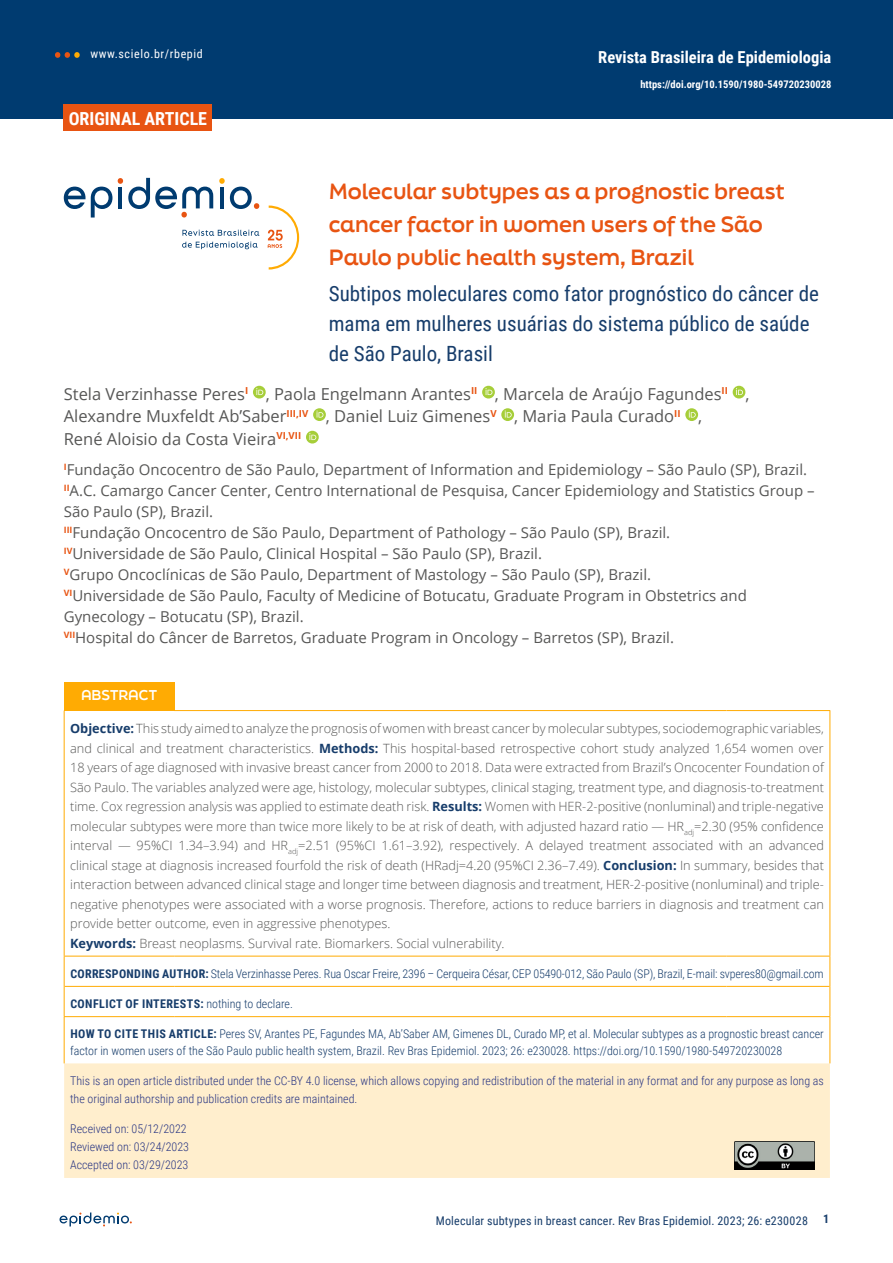
<style>
.page{position:relative;width:893px;height:1263px;background:#fff}
.page>*{position:absolute;margin:0;border:0;box-sizing:border-box;transform-origin:0 0}
.t1{font:21px/30px "Roboto Condensed";color:#173d6b}
.t2{font:700 21px/33px "Final Six";color:#e85412}
.t3{font:700 18px "Roboto Condensed";color:#fff}
.t4{font:16.5px/22.5px "Open Sans";color:#575756}
.t5{font:700 16.5px "Roboto Condensed";color:#fff}
.t6{font:15px/21px "Open Sans";color:#575756}
.t7{font:700 13.5px "Final Six";color:#fff}
.t8{font:300 12.75px/19.5px "Open Sans";color:#575756}
.t9{font:300 12px/16.5px "Roboto Condensed";color:#173d6b}
.t10{font:300 12px/18px "Roboto Condensed";color:#283583}
.t11{font:12px "Roboto Condensed";letter-spacing:.02em;color:#173d6b}
.t12{font:700 12px "Roboto Condensed";letter-spacing:.035em;color:#173d6b}
.t13{font:12px "Roboto Condensed";letter-spacing:.05em;color:#fff}
.t14{font:700 10.5px "Roboto Condensed";color:#fff}
.s1{font-weight:700;color:#173d6b}
.s2{font-weight:700}
.s3{font-weight:300}
</style>
<div class="page">
<svg style="left:60px;top:1212px;width:72px;height:14px"></svg>
<div style="left:0;top:0;width:893px;height:118px;background:#003b70"></div>
<svg style="left:55px;top:52px;width:25px;height:6px"></svg>
<div style="left:253px;top:386px;width:13px;height:12px;background:#a6ce39;border-radius:50%"></div>
<svg style="left:256px;top:388px;width:7px;height:7px"></svg>
<svg style="left:482px;top:386px;width:13px;height:12px"></svg>
<svg style="left:485px;top:388px;width:7px;height:7px"></svg>
<div style="left:733px;top:386px;width:12px;height:12px;background:#a6ce39;border-radius:50%"></div>
<svg style="left:736px;top:388px;width:7px;height:7px"></svg>
<svg style="left:313px;top:408px;width:13px;height:13px"></svg>
<svg style="left:317px;top:411px;width:6px;height:7px"></svg>
<svg style="left:501px;top:408px;width:13px;height:13px"></svg>
<svg style="left:505px;top:411px;width:7px;height:7px"></svg>
<svg style="left:685px;top:408px;width:13px;height:13px"></svg>
<svg style="left:689px;top:411px;width:7px;height:7px"></svg>
<svg style="left:306px;top:431px;width:13px;height:12px"></svg>
<svg style="left:309px;top:433px;width:7px;height:7px"></svg>
<svg style="left:64px;top:187px;width:48px;height:30px"></svg>
<svg style="left:118px;top:178px;width:95px;height:39px"></svg>
<svg style="left:219px;top:178px;width:40px;height:31px"></svg>
<svg style="left:182px;top:230px;width:77px;height:6px"></svg>
<svg style="left:182px;top:242px;width:76px;height:7px"></svg>
<svg style="left:268px;top:206px;width:31px;height:64px"></svg>
<div style="left:64px;top:105px;width:148px;height:26px;background:#e85412"></div>
<div style="left:64px;top:682px;width:110px;height:28px;background:#ffab03"></div>
<div style="left:64px;top:1063px;width:766px;height:115px;background:#ffeecd"></div>
<hr style="left:64px;top:710px;width:1px;height:246px;background:#ffab03">
<hr style="left:174px;top:710px;width:552px;height:1px;background:#ffab03">
<hr style="left:726px;top:710px;width:104px;height:1px;background:#ffab03">
<hr style="left:829px;top:711px;width:1px;height:245px;background:#ffab03">
<hr style="left:64px;top:956px;width:1px;height:30px;background:#ffab03">
<hr style="left:64px;top:986px;width:1px;height:30px;background:#ffab03">
<hr style="left:64px;top:956px;width:110px;height:1px;background:#ffab03">
<hr style="left:174px;top:956px;width:552px;height:1px;background:#ffab03">
<hr style="left:726px;top:956px;width:104px;height:1px;background:#ffab03">
<hr style="left:829px;top:956px;width:1px;height:30px;background:#ffab03">
<hr style="left:829px;top:986px;width:1px;height:30px;background:#ffab03">
<hr style="left:65px;top:986px;width:109px;height:1px;background:#ffab03">
<hr style="left:174px;top:986px;width:552px;height:1px;background:#ffab03">
<hr style="left:726px;top:986px;width:103px;height:1px;background:#ffab03">
<hr style="left:64px;top:1017px;width:1px;height:46px;background:#ffab03">
<hr style="left:64px;top:1016px;width:110px;height:1px;background:#ffab03">
<hr style="left:174px;top:1016px;width:552px;height:1px;background:#ffab03">
<hr style="left:726px;top:1016px;width:104px;height:1px;background:#ffab03">
<hr style="left:829px;top:1017px;width:1px;height:46px;background:#ffab03">
<img style="left:735px;top:1141px;width:79px;height:28px">
<p class="t13" style="left:90px;top:45px;width:114px">www.scielo.br/rbepid</p>
<h2 class="t3" style="left:69px;top:106px;width:140px">ORIGINAL ARTICLE</h2>
<p class="t5" style="left:598px;top:46px;width:235px">Revista Brasileira de Epidemiologia</p>
<p class="t14" style="left:640px;top:77px;width:192px">https://doi.org/10.1590/1980-549720230028</p>
<h1 class="t2" style="left:329px;top:174px;width:457px">Molecular subtypes as a prognostic breast cancer factor in women users of the São<br>Paulo public health system, Brazil</h1>
<h1 class="t1" style="left:329px;top:278px;width:492px">Subtipos moleculares como fator prognóstico do câncer de mama em mulheres usuárias do sistema público de saúde de São Paulo, Brasil</h1>
<p class="t4" style="left:64px;top:382px;width:687px">Stela Verzinhasse Peres<sup>I</sup> , Paola Engelmann Arantes<sup>II</sup> , Marcela de Araújo Fagundes<sup>II</sup> ,<br>Alexandre Muxfeldt Ab’Saber<sup>III,IV</sup> , Daniel Luiz Gimenes<sup>V</sup> , Maria Paula Curado<sup>II</sup> ,<br>René Aloisio da Costa Vieira<sup>VI,VII</sup></p>
<p class="t6" style="left:64px;top:459px;width:752px"><sup>I</sup>Fundação Oncocentro de São Paulo, Department of Information and Epidemiology – São Paulo (SP), Brazil.<br><sup>II</sup>A.C. Camargo Cancer Center, Centro International de Pesquisa, Cancer Epidemiology and Statistics Group – São Paulo (SP), Brazil.<br><sup>III</sup>Fundação Oncocentro de São Paulo, Department of Pathology – São Paulo (SP), Brazil.<br><sup>IV</sup>Universidade de São Paulo, Clinical Hospital – São Paulo (SP), Brazil.<br><sup>V</sup>Grupo Oncoclínicas de São Paulo, Department of Mastology – São Paulo (SP), Brazil.<br><sup>VI</sup>Universidade de São Paulo, Faculty of Medicine of Botucatu, Graduate Program in Obstetrics and Gynecology – Botucatu (SP), Brazil.<br><sup>VII</sup>Hospital do Câncer de Barretos, Graduate Program in Oncology – Barretos (SP), Brazil.</p>
<p class="t7" style="left:81px;top:685px;width:78px">ABSTRACT</p>
<p class="t8" style="left:70px;top:718px;width:755px"><span class="s1">Objective:</span> This study aimed to analyze the prognosis of women with breast cancer by molecular subtypes, sociodemographic variables, and clinical and treatment characteristics. <span class="s1">Methods:</span> This hospital-based retrospective cohort study analyzed 1,654 women over 18 years of age diagnosed with invasive breast cancer from 2000 to 2018. Data were extracted from Brazil’s Oncocenter Foundation of São Paulo. The variables analyzed were age, histology, molecular subtypes, clinical staging, treatment type, and diagnosis-to-treatment time. Cox regression analysis was applied to estimate death risk. <span class="s1">Results:</span> Women with HER-2-positive (nonluminal) and triple-negative molecular subtypes were more than twice more likely to be at risk of death, with adjusted hazard ratio — HR<sub>adj</sub>=2.30 (95% confidence interval — 95%CI 1.34–3.94) and HR<sub>adj</sub>=2.51 (95%CI 1.61–3.92), respectively. A delayed treatment associated with an advanced clinical stage at diagnosis increased fourfold the risk of death (HRadj=4.20 (95%CI 2.36–7.49). <span class="s1">Conclusion:</span> In summary, besides that interaction between advanced clinical stage and longer time between diagnosis and treatment, HER-2-positive (nonluminal) and triple&shy;negative phenotypes were associated with a worse prognosis. Therefore, actions to reduce barriers in diagnosis and treatment can provide better outcome, even in aggressive phenotypes.<br><span class="s1">Keywords:</span> Breast neoplasms. Survival rate. Biomarkers. Social vulnerability.</p>
<p class="t9" style="left:70px;top:965px;width:755px"><span class="s2">CORRESPONDING AUTHOR:</span> Stela Verzinhasse Peres. Rua Oscar Freire, 2396 – Cerqueira César, CEP 05490-012, São Paulo (SP), Brazil, E-mail: svperes80@gmail.com</p>
<p class="t12" style="left:70px;top:995px;width:224px">CONFLICT OF INTERESTS: <span class="s3">nothing to declare.</span></p>
<p class="t9" style="left:70px;top:1025px;width:755px"><span class="s2">HOW TO CITE THIS ARTICLE:</span> Peres SV, Arantes PE, Fagundes MA, Ab’Saber AM, Gimenes DL, Curado MP, et al. Molecular subtypes as a prognostic breast cancer factor in women users of the São Paulo public health system, Brazil. Rev Bras Epidemiol. 2023; 26: e230028. https://doi.org/10.1590/1980-549720230028</p>
<p class="t10" style="left:70px;top:1071px;width:755px">This is an open article distributed under the CC-BY 4.0 license, which allows copying and redistribution of the material in any format and for any purpose as long as the original authorship and publication credits are maintained.</p>
<p class="t10" style="left:70px;top:1120px;width:120px">Received on: 05/12/2022<br>Reviewed on: 03/24/2023<br>Accepted on: 03/29/2023</p>
<p class="t11" style="left:436px;top:1212px;width:374px">Molecular subtypes in breast cancer. Rev Bras Epidemiol. 2023; 26: e230028</p>
<p class="t12" style="left:823px;top:1211px;width:8px">1</p>
</div>
